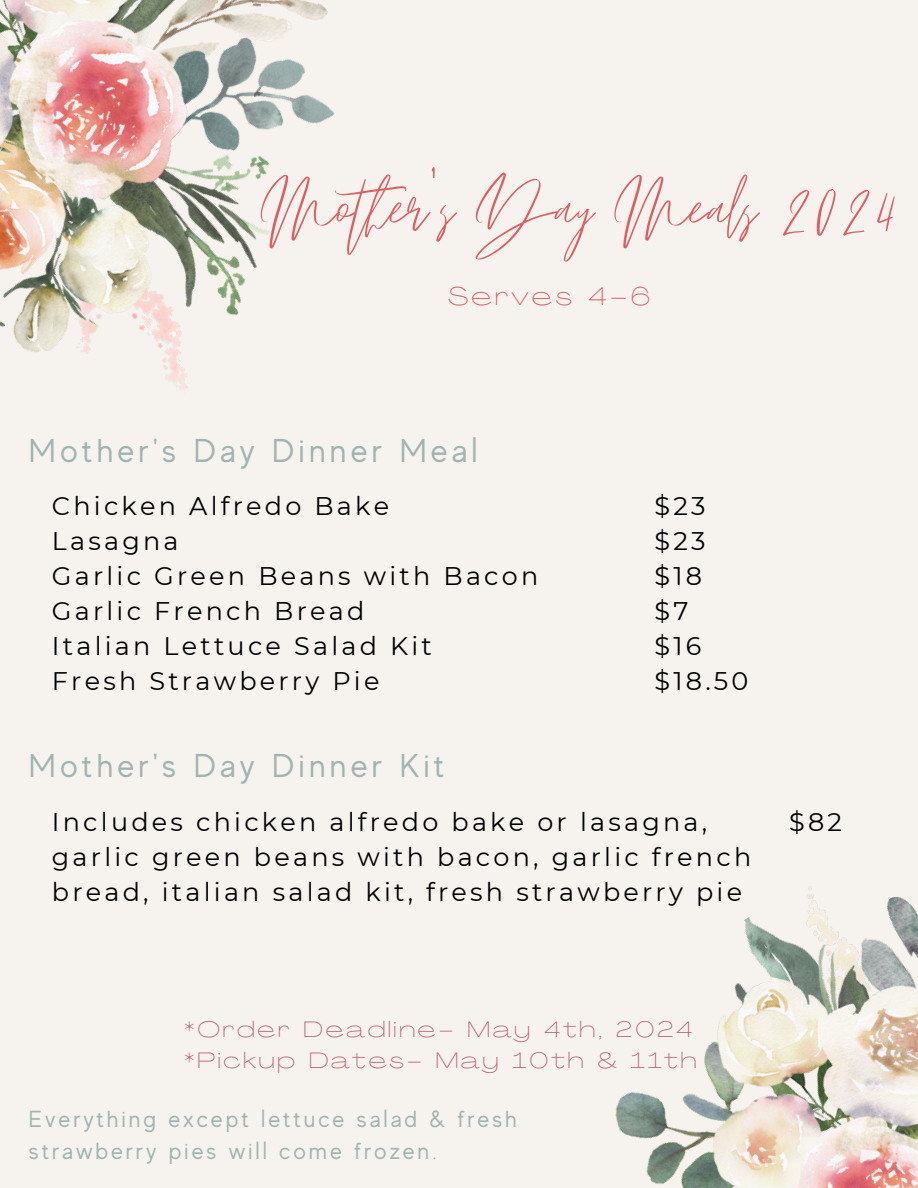
<style>
.page{position:relative;width:918px;height:1188px;background:#f6f3ef}
.page>*{position:absolute;margin:0;border:0;box-sizing:border-box;transform-origin:0 0}
.t1{font:107.4px "Emitha Script";color:#dd5f64}
.t2{font:33px "MADE Evolve Sans";letter-spacing:.125em;color:#a1b4b1}
.t3{font:25.5px/34.8px "Montserrat";letter-spacing:.125em;color:#000}
.t4{font:100 25.35px "Agrandir Grand";letter-spacing:.125em;color:#dd5f64}
.t5{font:23.25px/31.5px "MADE Evolve Sans";letter-spacing:.125em;color:#a1b4b1}
.t6{font:100 22.05px "Agrandir Grand";letter-spacing:.125em;color:#bd6272}
</style>
<div class="page">
<img style="left:615px;top:886px;width:303px;height:302px">
<img style="left:0;top:0;width:335px;height:390px">
<h1 class="t1" style="left:261px;top:151px;width:639px">Mother's Day Meals 2024</h1>
<p class="t4" style="left:448px;top:286px;width:203px">Serves 4-6</p>
<h3 class="t2" style="left:29px;top:432px;width:450px">Mother's Day Dinner Meal</h3>
<h2 class="t3" style="left:52px;top:489px;width:488px">Chicken Alfredo Bake<br>Lasagna<br>Garlic Green Beans with Bacon<br>Garlic French Bread<br>Italian Lettuce Salad Kit<br>Fresh Strawberry Pie</h2>
<h2 class="t3" style="left:654px;top:489px;width:96px">$23 $23 $18<br>$7<br>$16 $18.50</h2>
<p class="t2" style="left:29px;top:748px;width:417px">Mother's Day Dinner Kit</p>
<h3 class="t3" style="left:52px;top:805px;width:701px">Includes chicken alfredo bake or lasagna, garlic green beans with bacon, garlic french bread, italian salad kit, fresh strawberry pie</h3>
<h3 class="t3" style="left:789px;top:805px;width:54px">$82</h3>
<h3 class="t6" style="left:184px;top:1021px;width:510px">*Order Deadline- May 4th, 2024</h3>
<h3 class="t6" style="left:184px;top:1051px;width:514px">*Pickup Dates- May 10th &amp; 11th</h3>
<p class="t5" style="left:29px;top:1104px;width:489px">Everything except lettuce salad &amp; fresh strawberry pies will come frozen.</p>
</div>
